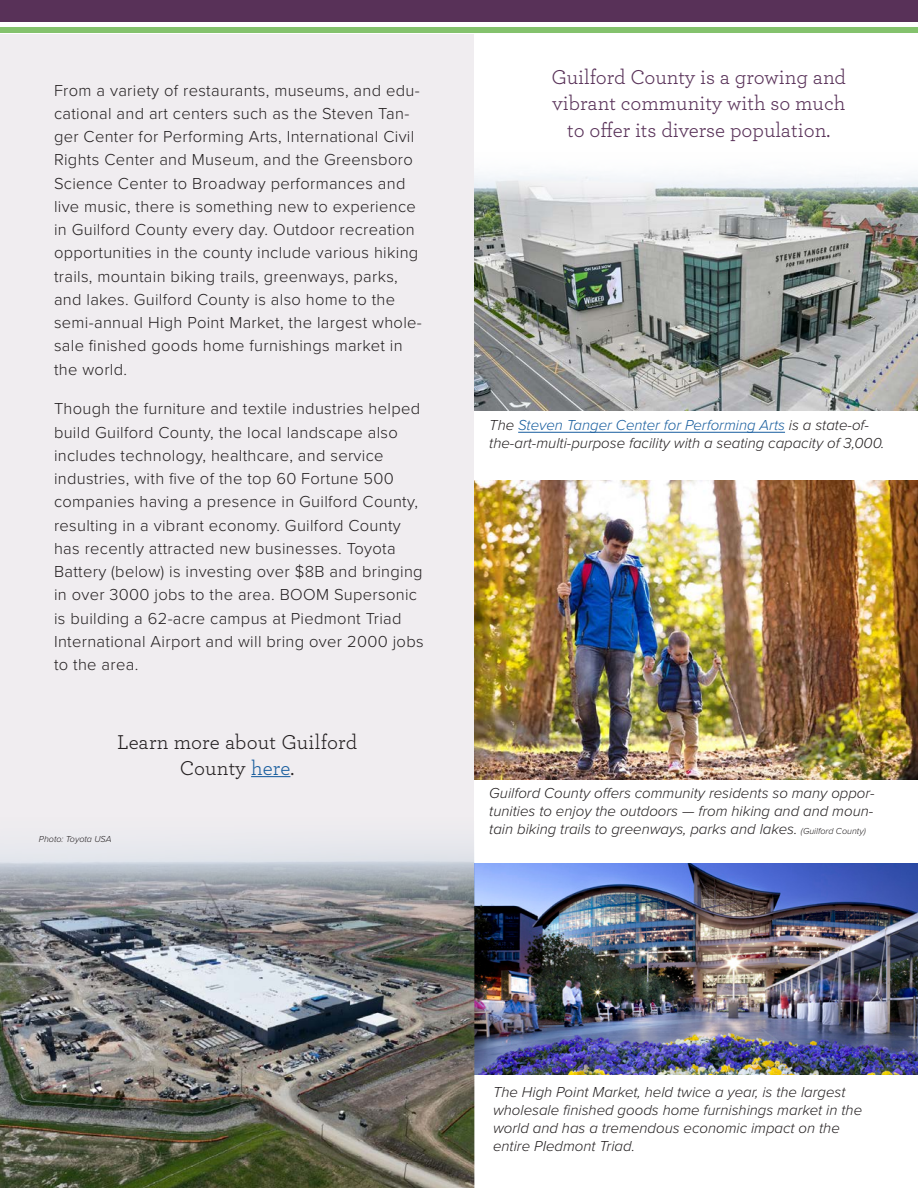
<style>
.page{position:relative;width:918px;height:1188px;background:#fff}
.page>*{position:absolute;margin:0;border:0;box-sizing:border-box;transform-origin:0 0}
.t1{font:21px/26.2px "Archer";color:#583158;text-align:center}
.Body_Text{font:21px/25.5px "Archer";color:#231f20;text-align:center}
.Body_Text-2{font:300 16.5px/23.2px "Proxima Nova";letter-spacing:.02em;color:#231f20}
.t2{font:italic 300 15px/18px "Proxima Nova";color:#231f20}
.Body_Text-3{font:italic 300 9px "Proxima Nova";color:#231f20}
.s1{color:#175d9e}
.s2{font-size:9px}
</style>
<div class="page">
<div style="left:0;top:0;width:918px;height:22px;background:#583158"></div>
<div style="left:0;top:27px;width:918px;height:6px;background:#84c26d"></div>
<div style="left:1px;top:34px;width:473px;height:1060px;background:#f0edf0"></div>
<hr style="left:518px;top:432px;width:267px;height:1px;background:#175d9e">
<img style="left:474px;top:174px;width:444px;height:237px">
<img style="left:474px;top:864px;width:444px;height:211px">
<img style="left:474px;top:481px;width:444px;height:298px">
<hr style="left:251px;top:776px;width:39px;height:1px;background:#175d9e">
<img style="left:0;top:810px;width:474px;height:378px">
<p class="Body_Text-2" style="left:54px;top:78px;width:369px">From a variety of restaurants, museums, and edu&shy;cational and art centers such as the Steven Tan&shy;ger Center for Performing Arts, International Civil Rights Center and Museum, and the Greensboro Science Center to Broadway performances and live music, there is something new to experience in Guilford County every day. Outdoor recreation opportunities in the county include various hiking trails, mountain biking trails, greenways, parks, and lakes. Guilford County is also home to the semi-annual High Point Market, the largest whole&shy;sale finished goods home furnishings market in the world.</p>
<p class="Body_Text-2" style="left:54px;top:396px;width:371px">Though the furniture and textile industries helped build Guilford County, the local landscape also includes technology, healthcare, and service industries, with five of the top 60 Fortune 500 companies having a presence in Guilford County, resulting in a vibrant economy. Guilford County has recently attracted new businesses. Toyota Battery (below) is investing over $8B and bringing in over 3000 jobs to the area. BOOM Supersonic is building a 62-acre campus at Piedmont Triad International Airport and will bring over 2000 jobs to the area.</p>
<p class="Body_Text" style="left:117px;top:728px;width:242px">Learn more about Guilford<br>County <span class="s1">here</span>.</p>
<p class="Body_Text-3" style="left:39px;top:832px;width:74px">Photo: Toyota USA</p>
<p class="t1" style="left:551px;top:63px;width:296px">Guilford County is a growing and vibrant community with so much to offer its diverse population.</p>
<p class="t2" style="left:489px;top:415px;width:397px">The <span class="s1">Steven Tanger Center for Performing Arts</span> is a state-of&shy;the-art-multi-purpose facility with a seating capacity of 3,000.</p>
<p class="t2" style="left:489px;top:784px;width:387px;text-align:justify">Guilford County offers community residents so many oppor&shy;tunities to enjoy the outdoors — from hiking and and moun&shy;tain biking trails to greenways, parks and lakes. <span class="s2">(Guilford County)</span></p>
<p class="t2" style="left:493px;top:1082px;width:371px">The High Point Market, held twice a year, is the largest wholesale finished goods home furnishings market in the world and has a tremendous economic impact on the entire PIedmont Triad.</p>
</div>
